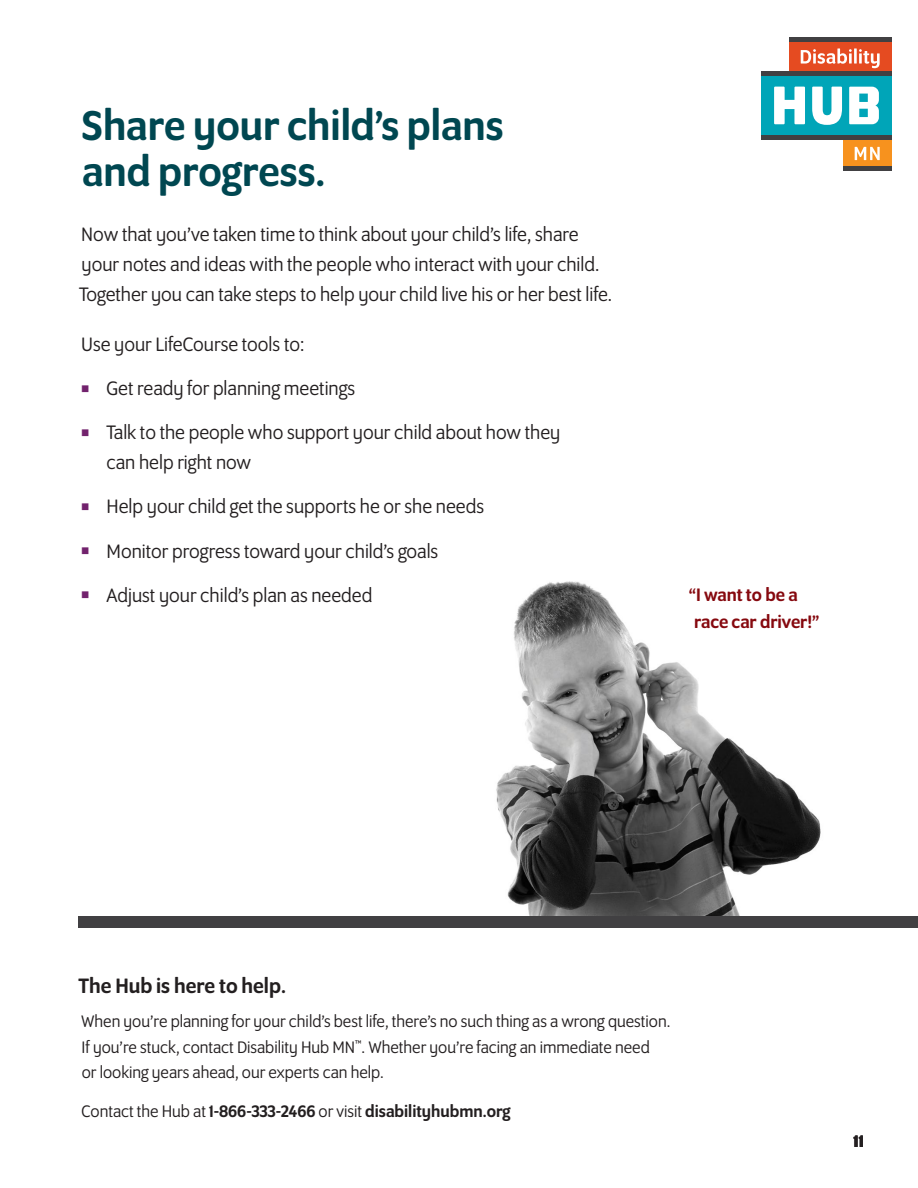
<style>
.page{position:relative;width:918px;height:1188px;background:#fff}
.page>*{position:absolute;margin:0;border:0;box-sizing:border-box;transform-origin:0 0}
._1_DHUBMN_--_Headlin{font:500 45px/46.5px "Program OT";color:#004751}
._3_DHUBMN--Medium_he{font:500 22.5px "Program OT";color:#231f20}
._2_DHUBMN--Large_par{font:21px/30px "Program OT";color:#231f20}
._5_DHUBMN--Quotes{font:500 19.5px/27px "Program OT";color:#86090f}
._4_DHUBMN--Medium_bo{font:18px/25.5px "Program OT";color:#231f20}
._4_DHUBMN--Medium_bo-2{font:500 18px "Program OT";color:#231f20}
.t1{font:700 18px "Program OT";color:#231f20}
.s1{color:#72226d}
.s2{font-weight:400}
</style>
<div class="page">
<img style="left:496px;top:581px;width:325px;height:335px">
<div style="left:843px;top:139px;width:48px;height:28px;background:#f7921e"></div>
<hr style="left:843px;top:166px;width:49px;height:4px;background:#414042">
<div style="left:761px;top:76px;width:131px;height:59px;background:#00a5b8"></div>
<div style="left:789px;top:42px;width:103px;height:29px;background:#e54b21"></div>
<div style="left:761px;top:71px;width:131px;height:5px;background:#414042"></div>
<hr style="left:761px;top:135px;width:131px;height:4px;background:#414042">
<div style="left:789px;top:37px;width:103px;height:5px;background:#414042"></div>
<svg style="left:801px;top:48px;width:51px;height:16px"></svg>
<hr style="left:854px;top:48px;width:3px;height:16px;background:#fff">
<svg style="left:859px;top:49px;width:21px;height:19px"></svg>
<svg style="left:774px;top:87px;width:31px;height:37px"></svg>
<svg style="left:812px;top:87px;width:30px;height:38px"></svg>
<svg style="left:849px;top:87px;width:30px;height:37px"></svg>
<svg style="left:855px;top:147px;width:25px;height:13px"></svg>
<div style="left:79px;top:916px;width:839px;height:12px;background:#414042"></div>
<p class="_1_DHUBMN_--_Headlin" style="left:82px;top:102px;width:423px">Share your child’s plans and progress.</p>
<p class="_2_DHUBMN--Large_par" style="left:79px;top:219px;width:535px">Now that you’ve taken time to think about your child’s life, share your notes and ideas with the people who interact with your child.<br>Together you can take steps to help your child live his or her best life.</p>
<p class="_2_DHUBMN--Large_par" style="left:81px;top:329px;width:225px">Use your LifeCourse tools to:</p>
<p class="_2_DHUBMN--Large_par" style="left:80px;top:374px;width:277px"><span class="s1">▪</span> Get ready for planning meetings</p>
<p class="_2_DHUBMN--Large_par" style="left:106px;top:418px;width:455px;text-indent:-26px"><span class="s1">▪</span> Talk to the people who support your child about how they can help right now</p>
<p class="_2_DHUBMN--Large_par" style="left:80px;top:492px;width:405px"><span class="s1">▪</span> Help your child get the supports he or she needs</p>
<p class="_2_DHUBMN--Large_par" style="left:80px;top:536px;width:360px"><span class="s1">▪</span> Monitor progress toward your child’s goals</p>
<p class="_2_DHUBMN--Large_par" style="left:80px;top:580px;width:294px"><span class="s1">▪</span> Adjust your child’s plan as needed</p>
<p class="_5_DHUBMN--Quotes" style="left:689px;top:581px;width:132px">“I want to be a race car driver!”</p>
<p class="_3_DHUBMN--Medium_he" style="left:79px;top:973px;width:209px">The Hub is here to help.</p>
<p class="_4_DHUBMN--Medium_bo" style="left:81px;top:1008px;width:591px">When you’re planning for your child’s best life, there’s no such thing as a wrong question.<br>If you’re stuck, contact Disability Hub MN<sup>™</sup>. Whether you’re facing an immediate need<br>or looking years ahead, our experts can help.</p>
<p class="_4_DHUBMN--Medium_bo-2" style="left:82px;top:1101px;width:431px"><span class="s2">Contact the Hub at</span> 1-866-333-2466 <span class="s2">or visit</span> disabilityhubmn.org</p>
<p class="t1" style="left:854px;top:1131px;width:12px">11</p>
</div>
